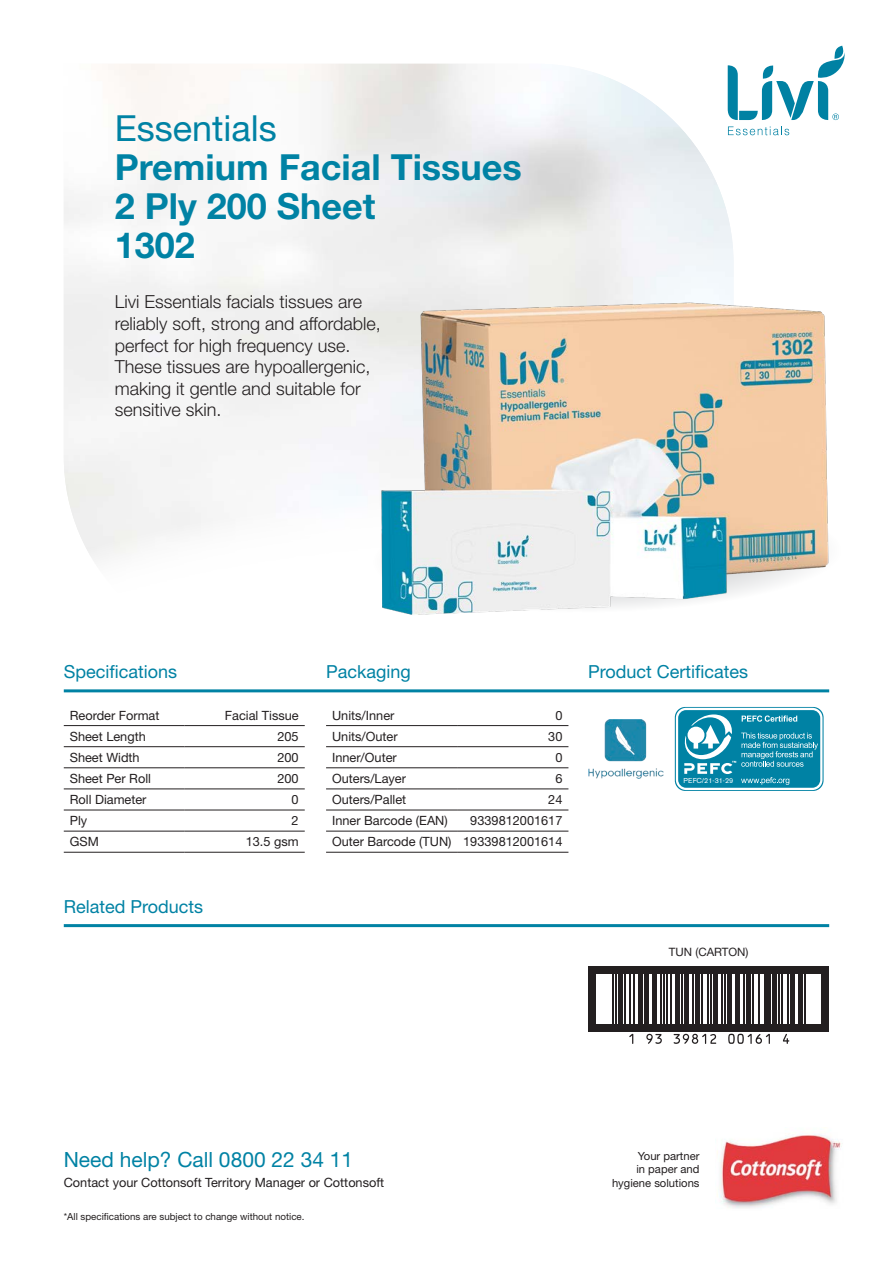
<style>
.page{position:relative;width:893px;height:1263px;background:#fff}
.page>*{position:absolute;margin:0;border:0;box-sizing:border-box;transform-origin:0 0}
.t1{font:700 36px/39px "Helvetica Neue LT Std";color:#0082a4}
.t2{font:21px "Helvetica Neue LT Std";color:#0082a4}
.t3{font:300 18px/21.6px "Helvetica Neue LT Std";color:#231f20}
.t4{font:18px "Helvetica Neue LT Std";color:#0082a4}
.Table_Copy{font:12.75px "Helvetica Neue LT Std";color:#231f20}
.t5{font:11.55px "Helvetica Neue LT Std";color:#231f20}
.t6{font:11.25px/13.5px "Helvetica Neue LT Std";color:#231f20;text-align:right}
.t7{font:9.75px "Helvetica Neue LT Std";color:#231f20}
.t8{font:7.05px "Akzidenz Grotesk BE";color:#fff}
.s1{font-weight:400}
</style>
<div class="page">
<svg style="left:63px;top:486px;width:767px;height:270px"></svg>
<img style="left:361px;top:281px;width:469px;height:354px">
<img style="left:588px;top:720px;width:75px;height:58px">
<hr style="left:612px;top:974px;width:1px;height:50px;background:#231f20">
<hr style="left:615px;top:974px;width:2px;height:50px;background:#231f20">
<hr style="left:618px;top:974px;width:4px;height:50px;background:#231f20">
<hr style="left:624px;top:974px;width:2px;height:50px;background:#231f20">
<hr style="left:630px;top:974px;width:1px;height:50px;background:#231f20">
<hr style="left:633px;top:974px;width:1px;height:50px;background:#231f20">
<hr style="left:638px;top:974px;width:4px;height:50px;background:#231f20">
<hr style="left:644px;top:974px;width:4px;height:50px;background:#231f20">
<hr style="left:652px;top:974px;width:4px;height:50px;background:#231f20">
<hr style="left:660px;top:974px;width:2px;height:50px;background:#231f20">
<hr style="left:663px;top:974px;width:2px;height:50px;background:#231f20">
<hr style="left:666px;top:974px;width:2px;height:50px;background:#231f20">
<hr style="left:670px;top:974px;width:1px;height:50px;background:#231f20">
<hr style="left:675px;top:974px;width:4px;height:50px;background:#231f20">
<hr style="left:681px;top:974px;width:2px;height:50px;background:#231f20">
<hr style="left:684px;top:974px;width:4px;height:50px;background:#231f20">
<hr style="left:692px;top:974px;width:2px;height:50px;background:#231f20">
<hr style="left:695px;top:974px;width:4px;height:50px;background:#231f20">
<hr style="left:701px;top:974px;width:2px;height:50px;background:#231f20">
<hr style="left:707px;top:974px;width:1px;height:50px;background:#231f20">
<hr style="left:710px;top:974px;width:1px;height:50px;background:#231f20">
<hr style="left:713px;top:974px;width:4px;height:50px;background:#231f20">
<hr style="left:721px;top:974px;width:2px;height:50px;background:#231f20">
<hr style="left:724px;top:974px;width:2px;height:50px;background:#231f20">
<hr style="left:728px;top:974px;width:4px;height:50px;background:#231f20">
<hr style="left:736px;top:974px;width:4px;height:50px;background:#231f20">
<hr style="left:744px;top:974px;width:1px;height:50px;background:#231f20">
<hr style="left:747px;top:974px;width:4px;height:50px;background:#231f20">
<hr style="left:752px;top:974px;width:2px;height:50px;background:#231f20">
<hr style="left:758px;top:974px;width:2px;height:50px;background:#231f20">
<hr style="left:764px;top:974px;width:1px;height:50px;background:#231f20">
<hr style="left:767px;top:974px;width:4px;height:50px;background:#231f20">
<hr style="left:773px;top:974px;width:4px;height:50px;background:#231f20">
<hr style="left:778px;top:974px;width:2px;height:50px;background:#231f20">
<hr style="left:781px;top:974px;width:2px;height:50px;background:#231f20">
<hr style="left:787px;top:974px;width:2px;height:50px;background:#231f20">
<hr style="left:790px;top:974px;width:4px;height:50px;background:#231f20">
<hr style="left:798px;top:974px;width:4px;height:50px;background:#231f20">
<hr style="left:804px;top:974px;width:1px;height:50px;background:#231f20">
<svg style="left:629px;top:1034px;width:4px;height:10px"></svg>
<svg style="left:646px;top:1034px;width:16px;height:10px"></svg>
<svg style="left:674px;top:1034px;width:42px;height:10px"></svg>
<svg style="left:728px;top:1034px;width:42px;height:10px"></svg>
<svg style="left:783px;top:1034px;width:6px;height:10px"></svg>
<div style="left:588px;top:966px;width:241px;height:8px;background:#231f20"></div>
<div style="left:588px;top:1024px;width:241px;height:8px;background:#231f20"></div>
<div style="left:588px;top:966px;width:8px;height:66px;background:#231f20"></div>
<div style="left:822px;top:966px;width:7px;height:66px;background:#231f20"></div>
<hr style="left:64px;top:689px;width:765px;height:3px;background:#0082a4">
<hr style="left:64px;top:924px;width:765px;height:3px;background:#0082a4">
<hr style="left:64px;top:725px;width:120px;height:1px;background:#231f20">
<hr style="left:184px;top:725px;width:121px;height:1px;background:#231f20">
<hr style="left:64px;top:746px;width:120px;height:1px;background:#231f20">
<hr style="left:184px;top:746px;width:121px;height:1px;background:#231f20">
<hr style="left:64px;top:767px;width:120px;height:1px;background:#231f20">
<hr style="left:184px;top:767px;width:121px;height:1px;background:#231f20">
<hr style="left:64px;top:789px;width:120px;height:1px;background:#231f20">
<hr style="left:184px;top:789px;width:121px;height:1px;background:#231f20">
<hr style="left:64px;top:810px;width:120px;height:1px;background:#231f20">
<hr style="left:184px;top:810px;width:121px;height:1px;background:#231f20">
<hr style="left:64px;top:831px;width:120px;height:1px;background:#231f20">
<hr style="left:184px;top:831px;width:121px;height:1px;background:#231f20">
<hr style="left:64px;top:852px;width:120px;height:1px;background:#231f20">
<hr style="left:184px;top:852px;width:121px;height:1px;background:#231f20">
<hr style="left:326px;top:725px;width:132px;height:1px;background:#231f20">
<hr style="left:458px;top:725px;width:110px;height:1px;background:#231f20">
<hr style="left:326px;top:746px;width:132px;height:1px;background:#231f20">
<hr style="left:458px;top:746px;width:110px;height:1px;background:#231f20">
<hr style="left:326px;top:767px;width:132px;height:1px;background:#231f20">
<hr style="left:458px;top:767px;width:110px;height:1px;background:#231f20">
<hr style="left:326px;top:789px;width:132px;height:1px;background:#231f20">
<hr style="left:458px;top:789px;width:110px;height:1px;background:#231f20">
<hr style="left:326px;top:810px;width:132px;height:1px;background:#231f20">
<hr style="left:458px;top:810px;width:110px;height:1px;background:#231f20">
<hr style="left:326px;top:831px;width:132px;height:1px;background:#231f20">
<hr style="left:458px;top:831px;width:110px;height:1px;background:#231f20">
<hr style="left:326px;top:852px;width:132px;height:1px;background:#231f20">
<hr style="left:458px;top:852px;width:110px;height:1px;background:#231f20">
<img style="left:717px;top:1134px;width:124px;height:74px">
<svg style="left:675px;top:707px;width:148px;height:84px"></svg>
<svg style="left:676px;top:708px;width:146px;height:82px"></svg>
<svg style="left:728px;top:126px;width:61px;height:9px"></svg>
<svg style="left:728px;top:46px;width:117px;height:74px"></svg>
<p class="t1" style="left:115px;top:108px;width:409px"><span class="s1">Essentials<br></span>Premium Facial Tissues<br>2 Ply 200 Sheet</p>
<p class="t1" style="left:115px;top:225px;width:82px">1302</p>
<p class="t3" style="left:115px;top:291px;width:268px">Livi Essentials facials tissues are reliably soft, strong and affordable, perfect for high frequency use.<br>These tissues are hypoallergenic, making it gentle and suitable for sensitive skin.</p>
<h3 class="t4" style="left:64px;top:661px;width:115px">Specifications</h3>
<h3 class="t4" style="left:326px;top:661px;width:86px">Packaging</h3>
<h3 class="t4" style="left:588px;top:661px;width:162px">Product Certificates</h3>
<p class="Table_Copy" style="left:70px;top:707px;width:91px">Reorder Format</p>
<p class="Table_Copy" style="left:225px;top:707px;width:75px">Facial Tissue</p>
<p class="Table_Copy" style="left:70px;top:728px;width:78px">Sheet Length</p>
<p class="Table_Copy" style="left:277px;top:728px;width:23px">205</p>
<p class="Table_Copy" style="left:70px;top:750px;width:71px">Sheet Width</p>
<p class="Table_Copy" style="left:277px;top:750px;width:23px">200</p>
<p class="Table_Copy" style="left:70px;top:771px;width:83px">Sheet Per Roll</p>
<p class="Table_Copy" style="left:277px;top:771px;width:23px">200</p>
<p class="Table_Copy" style="left:70px;top:792px;width:78px">Roll Diameter</p>
<p class="Table_Copy" style="left:292px;top:792px;width:9px">0</p>
<p class="Table_Copy" style="left:70px;top:813px;width:19px">Ply</p>
<p class="Table_Copy" style="left:292px;top:813px;width:9px">2</p>
<p class="Table_Copy" style="left:70px;top:834px;width:31px">GSM</p>
<p class="Table_Copy" style="left:246px;top:834px;width:54px">13.5 gsm</p>
<h3 class="t4" style="left:64px;top:896px;width:141px">Related Products</h3>
<p class="Table_Copy" style="left:332px;top:707px;width:64px">Units/Inner</p>
<p class="Table_Copy" style="left:555px;top:707px;width:9px">0</p>
<p class="Table_Copy" style="left:332px;top:728px;width:67px">Units/Outer</p>
<p class="Table_Copy" style="left:548px;top:728px;width:16px">30</p>
<p class="Table_Copy" style="left:332px;top:750px;width:66px">Inner/Outer</p>
<p class="Table_Copy" style="left:555px;top:750px;width:9px">0</p>
<p class="Table_Copy" style="left:332px;top:771px;width:75px">Outers/Layer</p>
<p class="Table_Copy" style="left:555px;top:771px;width:9px">6</p>
<p class="Table_Copy" style="left:332px;top:792px;width:76px">Outers/Pallet</p>
<p class="Table_Copy" style="left:548px;top:792px;width:16px">24</p>
<p class="Table_Copy" style="left:332px;top:813px;width:117px">Inner Barcode (EAN)</p>
<p class="Table_Copy" style="left:470px;top:813px;width:94px">9339812001617</p>
<p class="Table_Copy" style="left:332px;top:834px;width:121px">Outer Barcode (TUN)</p>
<p class="Table_Copy" style="left:463px;top:834px;width:101px">19339812001614</p>
<p class="t8" style="left:684px;top:776px;width:51px">PEFC/21-31-29</p>
<p class="t5" style="left:669px;top:945px;width:81px">TUN (CARTON)</p>
<h2 class="t2" style="left:64px;top:1147px;width:291px">Need help? Call 0800 22 34 11</h2>
<p class="Table_Copy" style="left:64px;top:1175px;width:322px">Contact your Cottonsoft Territory Manager or Cottonsoft</p>
<p class="t7" style="left:64px;top:1211px;width:242px">*All specifications are subject to change without notice.</p>
<p class="t6" style="left:612px;top:1149px;width:89px">Your partner<br>in paper and hygiene solutions</p>
</div>
